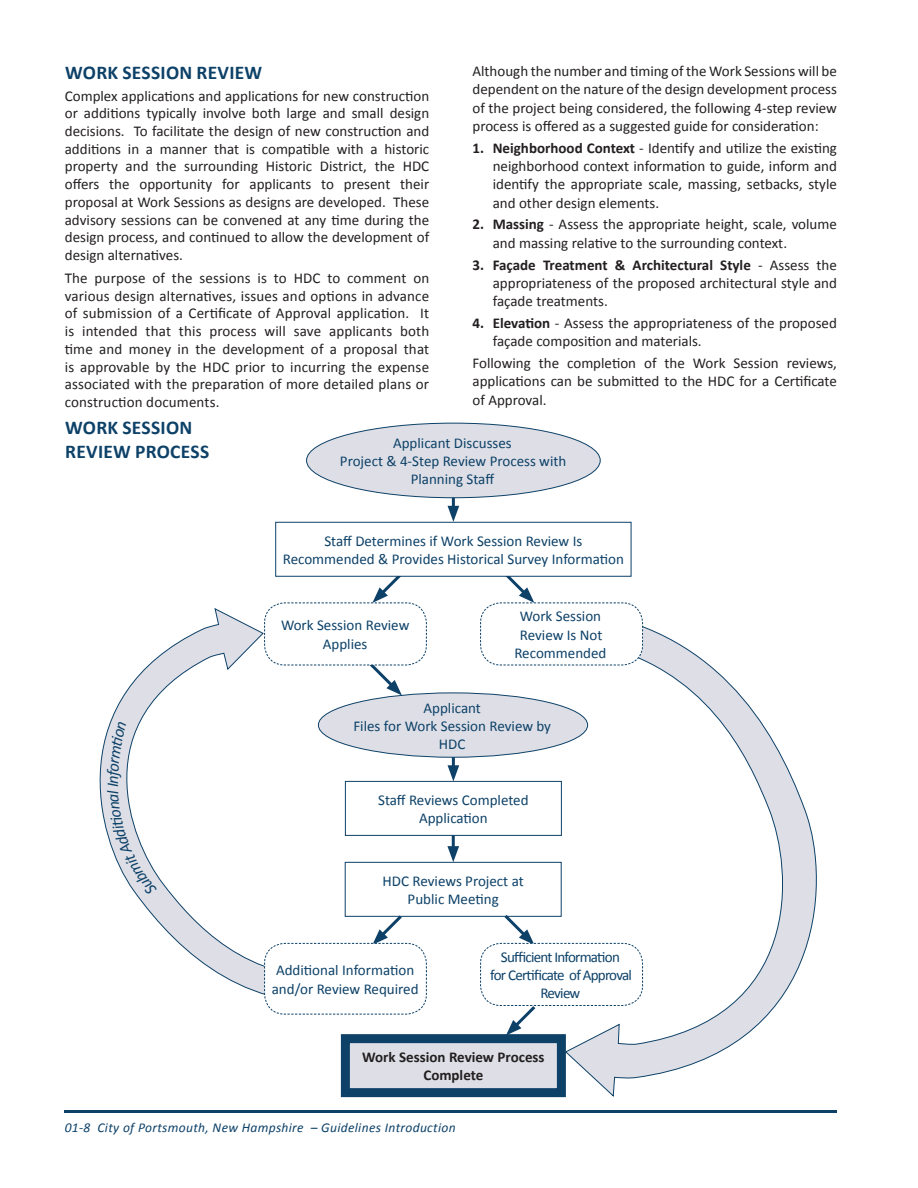
<style>
.page{position:relative;width:918px;height:1188px;background:#fff}
.page>*{position:absolute;margin:0;border:0;box-sizing:border-box;transform-origin:0 0}
.t1{font:700 19.5px/24px "Calibri";letter-spacing:.015em;color:#0d4168}
.t2{font:15px/17.7px "Calibri";color:#231f20;text-align:justify}
.t3{font:15px/18.3px "Calibri";color:#0d4168;text-align:center}
.t4{font:15px/18.3px "Calibri";letter-spacing:-.05em;color:#0d4168;text-align:center}
.t5{font:700 15px/18.3px "Calibri";color:#231f20;text-align:center}
.t6{font:italic 13.5px "Calibri";letter-spacing:.025em;color:#0d4168}
.s1{font-weight:700}
</style>
<div class="page">
<hr style="left:65px;top:1110px;width:772px;height:2px;background:#0d4168">
<hr style="left:452px;top:754px;width:3px;height:17px;background:#0d4168">
<svg style="left:448px;top:765px;width:11px;height:16px"></svg>
<hr style="left:452px;top:495px;width:3px;height:17px;background:#0d4168">
<svg style="left:448px;top:506px;width:11px;height:16px"></svg>
<div style="left:307px;top:423px;width:293px;height:75px;background:#dedfe6;border-radius:50%"></div>
<div style="left:318px;top:693px;width:270px;height:64px;background:#dedfe6;border-radius:50%"></div>
<div style="left:345px;top:862px;width:217px;height:55px;border:1px solid #0d4168"></div>
<svg style="left:271px;top:577px;width:156px;height:118px"></svg>
<div style="left:275px;top:522px;width:356px;height:55px;border:1px solid #0d4168"></div>
<div style="left:345px;top:781px;width:217px;height:55px;border:1px solid #0d4168"></div>
<div style="left:345px;top:1039px;width:216px;height:54px;background:#dedfe6"></div>
<div style="left:341px;top:1034px;width:225px;height:63px;border:9px solid #0d4168"></div>
<hr style="left:452px;top:835px;width:3px;height:17px;background:#0d4168">
<svg style="left:447px;top:846px;width:12px;height:16px"></svg>
<svg style="left:480px;top:912px;width:84px;height:123px"></svg>
<svg style="left:564px;top:622px;width:253px;height:476px"></svg>
<svg style="left:480px;top:570px;width:163px;height:96px"></svg>
<svg style="left:99px;top:607px;width:260px;height:388px"></svg>
<svg style="left:264px;top:912px;width:163px;height:103px"></svg>
<svg style="left:107px;top:721px;width:50px;height:175px"></svg>
<p class="t2" style="left:472px;top:62px;width:366px;line-height:18.3px">Although the number and timing of the Work Sessions will be dependent on the nature of the design development process of the project being considered, the following 4-step review process is offered as a suggested guide for consideration:</p>
<p class="t2" style="left:493px;top:138px;width:346px;line-height:18.3px;text-indent:-20px"><span class="s1">1. Neighborhood Context</span> - Identify and utilize the existing neighborhood context information to guide, inform and identify the appropriate scale, massing, setbacks, style and other design elements.</p>
<p class="t2" style="left:493px;top:215px;width:346px;line-height:18.3px;text-indent:-20px"><span class="s1">2. Massing</span> - Assess the appropriate height, scale, volume and massing relative to the surrounding context.</p>
<p class="t2" style="left:493px;top:255px;width:346px;line-height:18.3px;text-indent:-20px"><span class="s1">3. Façade Treatment &amp; Architectural Style</span> - Assess the appropriateness of the proposed architectural style and façade treatments.</p>
<p class="t2" style="left:493px;top:313px;width:346px;line-height:18.3px;text-indent:-20px"><span class="s1">4. Elevation</span> - Assess the appropriateness of the proposed façade composition and materials.</p>
<p class="t2" style="left:472px;top:354px;width:366px;line-height:18.3px">Following the completion of the Work Session reviews, applications can be submitted to the HDC for a Certificate of Approval.</p>
<h1 class="t1" style="left:65px;top:60px;width:195px">Work Session Review</h1>
<p class="t2" style="left:65px;top:86px;width:366px">Complex applications and applications for new construction or additions typically involve both large and small design decisions. To facilitate the design of new construction and additions in a manner that is compatible with a historic property and the surrounding Historic District, the HDC offers the opportunity for applicants to present their proposal at Work Sessions as designs are developed. These advisory sessions can be convened at any time during the design process, and continued to allow the development of design alternatives.</p>
<p class="t2" style="left:65px;top:269px;width:366px">The purpose of the sessions is to HDC to comment on various design alternatives, issues and options in advance of submission of a Certificate of Approval application. It is intended that this process will save applicants both time and money in the development of a proposal that is approvable by the HDC prior to incurring the expense associated with the preparation of more detailed plans or construction documents.</p>
<p class="t3" style="left:340px;top:433px;width:228px">Applicant Discusses<br>Project &amp; 4-Step Review Process with<br>Planning Staff</p>
<h1 class="t1" style="left:65px;top:415px;width:146px">Work Session review process</h1>
<p class="t3" style="left:283px;top:531px;width:343px">Staff Determines if Work Session Review Is<br>Recommended &amp; Provides Historical Survey Information</p>
<p class="t3" style="left:281px;top:616px;width:130px">Work Session Review<br>Applies</p>
<p class="t3" style="left:514px;top:607px;width:93px">Work Session<br>Review Is Not<br>Recommended</p>
<p class="t3" style="left:353px;top:698px;width:199px">Applicant<br>Files for Work Session Review by<br>HDC</p>
<p class="t3" style="left:378px;top:790px;width:152px">Staff Reviews Completed<br>Application</p>
<p class="t3" style="left:383px;top:871px;width:143px">HDC Reviews Project at<br>Public Meeting</p>
<p class="t3" style="left:272px;top:961px;width:148px;text-align:left">Additional Information and/or Review Required</p>
<p class="t4" style="left:490px;top:947px;width:143px">Sufficient Information<br>for Certificate of Approval<br>Review</p>
<p class="t5" style="left:362px;top:1047px;width:184px">Work Session Review Process<br>Complete</p>
<p class="t6" style="left:65px;top:1119px;width:392px">01-8 City of Portsmouth, New Hampshire – Guidelines Introduction</p>
</div>
